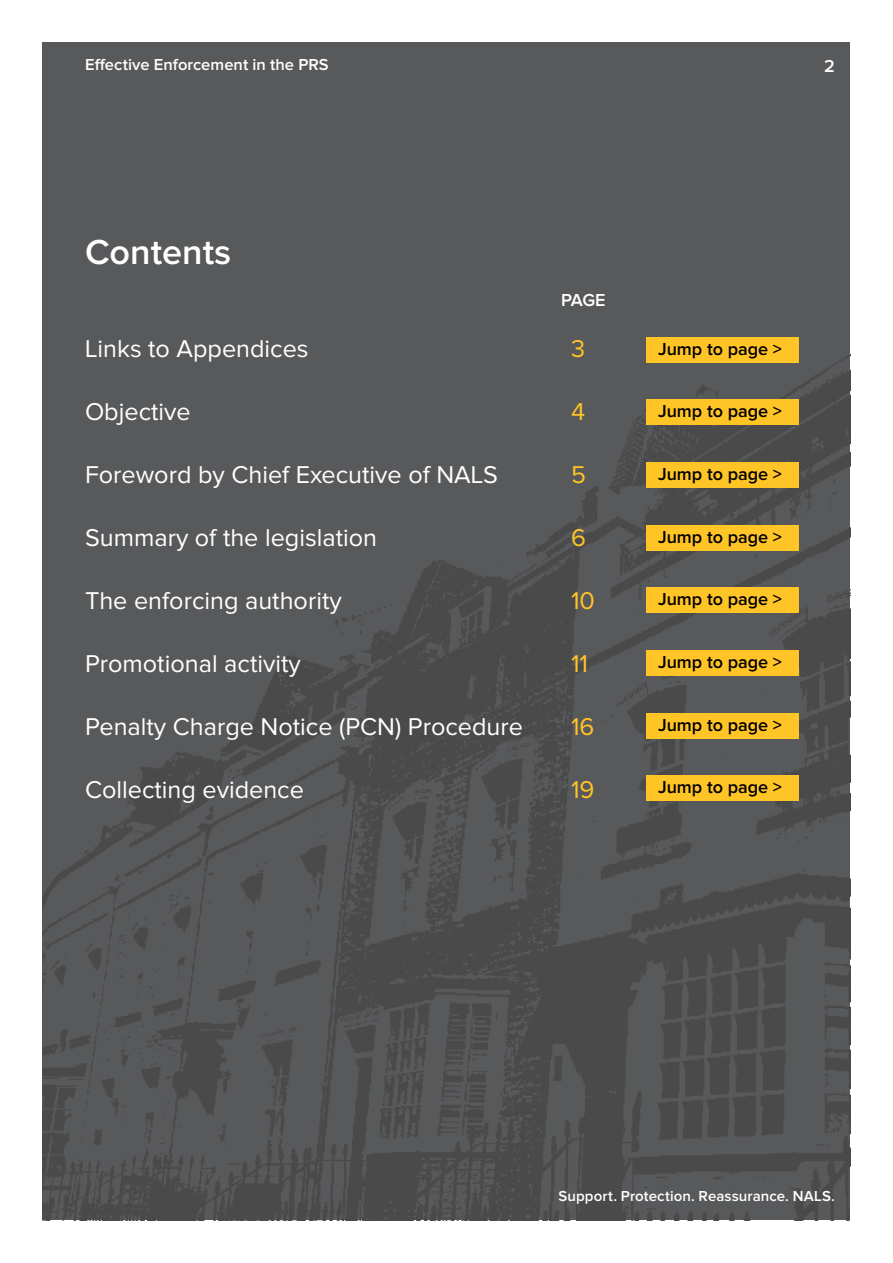
<style>
.page{position:relative;width:893px;height:1263px;background:#fff}
.page>*{position:absolute;margin:0;border:0;box-sizing:border-box;transform-origin:0 0}
.t1{font:600 36px "Proxima Nova";color:#fff}
.t2{font:25.2px "Proxima Nova";color:#fff}
.t3{font:25.2px "Proxima Nova";color:#ffc425}
.t4{font:600 18px "Proxima Nova";color:#000}
.t5{font:600 18px "Proxima Nova";color:#fff}
.t6{font:600 16.5px "Proxima Nova";color:#fff}
.t7{font:600 15px "Proxima Nova";letter-spacing:.005em;color:#fff}
</style>
<div class="page">
<div style="left:43px;top:43px;width:807px;height:1177px;background:#58595b"></div>
<img style="left:43px;top:345px;width:807px;height:875px">
<div style="left:646px;top:337px;width:152px;height:26px;background:#ffc425"></div>
<div style="left:646px;top:399px;width:152px;height:26px;background:#ffc425"></div>
<div style="left:646px;top:462px;width:152px;height:26px;background:#ffc425"></div>
<div style="left:646px;top:525px;width:152px;height:26px;background:#ffc425"></div>
<div style="left:646px;top:587px;width:152px;height:26px;background:#ffc425"></div>
<div style="left:646px;top:650px;width:152px;height:26px;background:#ffc425"></div>
<div style="left:646px;top:713px;width:152px;height:26px;background:#ffc425"></div>
<div style="left:646px;top:775px;width:152px;height:26px;background:#ffc425"></div>
<p class="t6" style="left:85px;top:57px;width:245px">Effective Enforcement in the PRS</p>
<p class="t5" style="left:824px;top:57px;width:12px">2</p>
<h1 class="t1" style="left:85px;top:236px;width:148px">Contents</h1>
<p class="t5" style="left:561px;top:291px;width:46px">PAGE</p>
<p class="t2" style="left:85px;top:337px;width:225px">Links to Appendices</p>
<p class="t3" style="left:571px;top:337px;width:16px">3</p>
<p class="t4" style="left:658px;top:340px;width:125px">Jump to page &gt;</p>
<p class="t2" style="left:85px;top:400px;width:107px">Objective</p>
<p class="t3" style="left:571px;top:400px;width:16px">4</p>
<p class="t4" style="left:658px;top:403px;width:125px">Jump to page &gt;</p>
<p class="t2" style="left:85px;top:463px;width:415px">Foreword by Chief Executive of NALS</p>
<p class="t3" style="left:571px;top:463px;width:16px">5</p>
<p class="t4" style="left:658px;top:466px;width:125px">Jump to page &gt;</p>
<p class="t2" style="left:85px;top:526px;width:294px">Summary of the legislation</p>
<p class="t3" style="left:571px;top:526px;width:16px">6</p>
<p class="t4" style="left:658px;top:528px;width:125px">Jump to page &gt;</p>
<p class="t2" style="left:85px;top:589px;width:258px">The enforcing authority</p>
<p class="t3" style="left:571px;top:589px;width:25px">10</p>
<p class="t4" style="left:658px;top:591px;width:125px">Jump to page &gt;</p>
<p class="t2" style="left:85px;top:652px;width:217px">Promotional activity</p>
<p class="t3" style="left:571px;top:652px;width:19px">11</p>
<p class="t4" style="left:658px;top:654px;width:125px">Jump to page &gt;</p>
<p class="t2" style="left:85px;top:715px;width:439px">Penalty Charge Notice (PCN) Procedure</p>
<p class="t3" style="left:571px;top:715px;width:25px">16</p>
<p class="t4" style="left:658px;top:716px;width:125px">Jump to page &gt;</p>
<p class="t2" style="left:85px;top:778px;width:220px">Collecting evidence</p>
<p class="t3" style="left:571px;top:778px;width:25px">19</p>
<p class="t4" style="left:658px;top:779px;width:125px">Jump to page &gt;</p>
<p class="t7" style="left:558px;top:1189px;width:278px">Support. Protection. Reassurance. NALS.</p>
</div>
